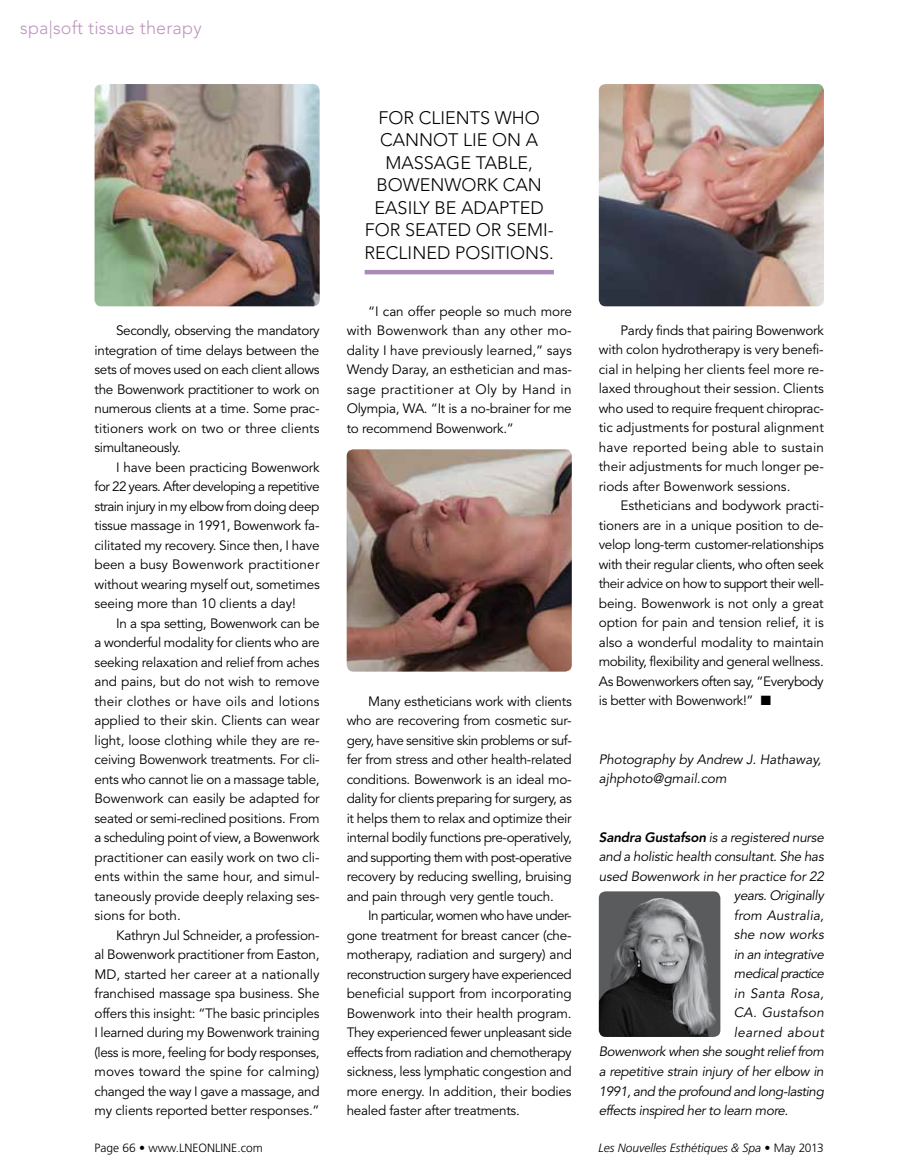
<style>
.page{position:relative;width:905px;height:1175px;background:#fff}
.page>*{position:absolute;margin:0;border:0;box-sizing:border-box;transform-origin:0 0}
.t1{font:300 18px/22.5px "Avenir";color:#000;text-align:center}
.t2{font:300 18px "Avenir";letter-spacing:.01em;color:#bd95be}
.t3{font:13.5px/19.5px "Avenir";letter-spacing:-.015em;color:#000;text-align:justify}
.t4{font:italic 13.5px "Avenir";letter-spacing:-.02em;color:#000}
.t5{font:italic 13.5px/19.5px "Avenir";color:#000}
.t6{font:italic 13.5px "Avenir";letter-spacing:-.045em;color:#000}
.t7{font:italic 13.5px "Avenir";letter-spacing:.01em;color:#000}
.t8{font:italic 13.5px "Avenir";letter-spacing:.02em;color:#000}
.t9{font:italic 13.5px "Avenir";letter-spacing:.015em;color:#000}
.t10{font:italic 13.5px "Avenir";letter-spacing:.025em;color:#000}
.t11{font:italic 13.5px "Avenir";letter-spacing:.005em;color:#000}
.t12{font:italic 300 12px "Frutiger";color:#000}
.t13{font:300 12px "Frutiger";color:#000}
.s1{font-weight:800}
.s2{font-style:normal}
</style>
<div class="page">
<img style="left:598px;top:891px;width:122px;height:146px">
<img style="left:94px;top:84px;width:226px;height:222px">
<img style="left:346px;top:449px;width:226px;height:222px">
<img style="left:598px;top:84px;width:226px;height:222px">
<hr style="left:364px;top:270px;width:190px;height:4px;background:#aa8ab9">
<h1 class="t2" style="left:20px;top:17px;width:183px">SPA|SOFT TISSUE THERAPY</h1>
<p class="t3" style="left:94px;top:321px;width:227px;text-indent:22px">Secondly, observing the mandatory integration of time delays between the sets of moves used on each client allows the Bowenwork practitioner to work on numerous clients at a time. Some prac&shy;titioners work on two or three clients simultaneously.</p>
<p class="t3" style="left:94px;top:458px;width:227px;text-indent:22px">I have been practicing Bowenwork for 22 years. After developing a repetitive strain injury in my elbow from doing deep tissue massage in 1991, Bowenwork fa&shy;cilitated my recovery. Since then, I have been a busy Bowenwork practitioner without wearing myself out, sometimes seeing more than 10 clients a day!</p>
<p class="t3" style="left:94px;top:614px;width:227px;text-indent:22px">In a spa setting, Bowenwork can be a wonderful modality for clients who are seeking relaxation and relief from aches and pains, but do not wish to remove their clothes or have oils and lotions applied to their skin. Clients can wear light, loose clothing while they are re&shy;ceiving Bowenwork treatments. For cli&shy;ents who cannot lie on a massage table, Bowenwork can easily be adapted for seated or semi-reclined positions. From a scheduling point of view, a Bowenwork practitioner can easily work on two cli&shy;ents within the same hour, and simul&shy;taneously provide deeply relaxing ses&shy;sions for both.</p>
<p class="t3" style="left:94px;top:925px;width:227px;text-indent:22px">Kathryn Jul Schneider, a profession&shy;al Bowenwork practitioner from Easton, MD, started her career at a nationally franchised massage spa business. She offers this insight: “The basic principles I learned during my Bowenwork training (less is more, feeling for body responses, moves toward the spine for calming) changed the way I gave a massage, and my clients reported better responses.”</p>
<h1 class="t1" style="left:364px;top:106px;width:191px">FOR CLIENTS WHO<br>CANNOT LIE ON A<br>MASSAGE TABLE,<br>BOWENWORK CAN<br>EASILY BE ADAPTED<br>FOR SEATED OR SEMI-<br>RECLINED POSITIONS.</h1>
<p class="t3" style="left:347px;top:301px;width:227px;text-indent:22px">“I can offer people so much more with Bowenwork than any other mo&shy;dality I have previously learned,” says Wendy Daray, an esthetician and mas&shy;sage practitioner at Oly by Hand in Olympia, WA. “It is a no-brainer for me to recommend Bowenwork.”</p>
<p class="t3" style="left:347px;top:691px;width:227px;text-indent:22px">Many estheticians work with clients who are recovering from cosmetic sur&shy;gery, have sensitive skin problems or suf&shy;fer from stress and other health-related conditions. Bowenwork is an ideal mo&shy;dality for clients preparing for surgery, as it helps them to relax and optimize their internal bodily functions pre-operatively, and supporting them with post-operative recovery by reducing swelling, bruising and pain through very gentle touch.</p>
<p class="t3" style="left:347px;top:906px;width:227px;text-indent:22px">In particular, women who have under&shy;gone treatment for breast cancer (che&shy;motherapy, radiation and surgery) and reconstruction surgery have experienced beneficial support from incorporating Bowenwork into their health program.<br>They experienced fewer unpleasant side effects from radiation and chemotherapy sickness, less lymphatic congestion and more energy. In addition, their bodies healed faster after treatments.</p>
<p class="t3" style="left:599px;top:321px;width:227px;text-indent:22px">Pardy finds that pairing Bowenwork with colon hydrotherapy is very benefi&shy;cial in helping her clients feel more re&shy;laxed throughout their session. Clients who used to require frequent chiroprac&shy;tic adjustments for postural alignment have reported being able to sustain their adjustments for much longer pe&shy;riods after Bowenwork sessions.</p>
<p class="t3" style="left:599px;top:496px;width:227px;text-indent:22px">Estheticians and bodywork practi&shy;tioners are in a unique position to de&shy;velop long-term customer-relationships with their regular clients, who often seek their advice on how to support their well&shy;being. Bowenwork is not only a great option for pain and tension relief, it is also a wonderful modality to maintain mobility, flexibility and general wellness.<br>As Bowenworkers often say, “Everybody is better with Bowenwork!” ■</p>
<p class="t5" style="left:599px;top:750px;width:224px">Photography by Andrew J. Hathaway, ajhphoto@gmail.com</p>
<p class="t4" style="left:599px;top:829px;width:226px"><span class="s1">Sandra Gustafson</span> is a registered nurse</p>
<p class="t4" style="left:599px;top:849px;width:226px">and a holistic health consultant. She has</p>
<p class="t4" style="left:599px;top:868px;width:227px">used Bowenwork in her practice for 22</p>
<p class="t4" style="left:734px;top:888px;width:91px">years. Originally</p>
<p class="t7" style="left:734px;top:907px;width:92px">from Australia,</p>
<p class="t11" style="left:734px;top:927px;width:91px">she now works</p>
<p class="t4" style="left:734px;top:946px;width:92px">in an integrative</p>
<p class="t6" style="left:734px;top:966px;width:91px">medical practice</p>
<p class="t8" style="left:734px;top:985px;width:92px">in Santa Rosa,</p>
<p class="t9" style="left:734px;top:1005px;width:91px">CA. Gustafson</p>
<p class="t10" style="left:734px;top:1024px;width:91px">learned about</p>
<p class="t4" style="left:599px;top:1044px;width:226px">Bowenwork when she sought relief from</p>
<p class="t4" style="left:599px;top:1063px;width:226px">a repetitive strain injury of her elbow in</p>
<p class="t4" style="left:599px;top:1083px;width:227px">1991, and the profound and long-lasting</p>
<p class="t4" style="left:599px;top:1102px;width:191px">effects inspired her to learn more.</p>
<p class="t13" style="left:94px;top:1141px;width:170px">Page 66 • www.lneonline.com</p>
<p class="t12" style="left:598px;top:1141px;width:227px">Les Nouvelles Esthétiques &amp; Spa <span class="s2">• May 2013</span></p>
</div>
